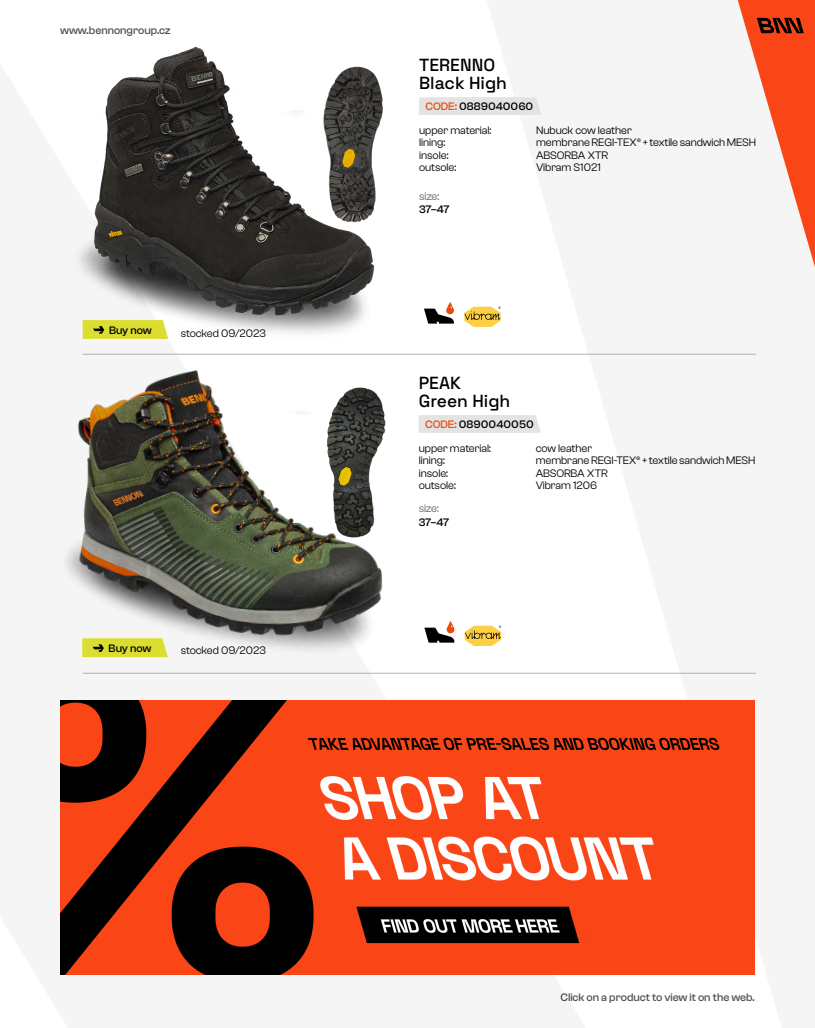
<style>
.page{position:relative;width:815px;height:1028px;background:#fff}
.page>*{position:absolute;margin:0;border:0;box-sizing:border-box;transform-origin:0 0}
.t1{font:500 17.5px/17.5px "Space Grotesk";color:#000}
.t2{font:11.25px "Clash Grotesk";letter-spacing:-.005em;color:#000}
.t3{font:500 11.25px "Clash Grotesk";letter-spacing:-.005em;color:#000}
.t4{font:11.25px "Clash Grotesk";letter-spacing:-.015em;color:#646363}
.s1{color:#e94e0f}
</style>
<div class="page">
<svg style="left:738px;top:0;width:77px;height:267px"></svg>
<img style="left:71px;top:46px;width:304px;height:288px">
<img style="left:63px;top:353px;width:342px;height:321px">
<div style="left:418px;top:415px;width:123px;height:18px;background:#e3e3e3"></div>
<hr style="left:83px;top:673px;width:673px;height:1px;background:#b3b2b2">
<svg style="left:77px;top:638px;width:91px;height:19px;background:#d8da43"></svg>
<div style="left:419px;top:97px;width:122px;height:18px;background:#e3e3e3"></div>
<img style="left:322px;top:65px;width:61px;height:159px">
<svg style="left:77px;top:320px;width:91px;height:19px;background:#d8da42"></svg>
<hr style="left:83px;top:354px;width:673px;height:1px;background:#b3b2b2">
<svg style="left:464px;top:306px;width:37px;height:21px"></svg>
<svg style="left:465px;top:625px;width:36px;height:21px"></svg>
<svg style="left:424px;top:302px;width:30px;height:21px"></svg>
<svg style="left:424px;top:621px;width:30px;height:21px"></svg>
<img style="left:61px;top:701px;width:694px;height:273px">
<img style="left:327px;top:384px;width:58px;height:158px">
<p class="t3" style="left:60px;top:24px;width:112px">www.bennongroup.cz</p>
<p class="t3" style="left:109px;top:323px;width:44px">Buy now</p>
<p class="t2" style="left:181px;top:327px;width:87px">stocked 09/2023</p>
<p class="t3" style="left:109px;top:642px;width:44px">Buy now</p>
<p class="t2" style="left:181px;top:644px;width:87px">stocked 09/2023</p>
<h1 class="t1" style="left:419px;top:55px;width:89px">TERENNO<br>Black High</h1>
<p class="t2" style="left:419px;top:124px;width:74px">upper material:</p>
<p class="t2" style="left:536px;top:124px;width:97px">Nubuck cow leather</p>
<p class="t2" style="left:419px;top:136px;width:28px">lining:</p>
<p class="t2" style="left:536px;top:136px;width:222px">membrane REGI-TEX® + textile sandwich MESH</p>
<p class="t2" style="left:419px;top:149px;width:31px">insole:</p>
<p class="t2" style="left:536px;top:149px;width:74px">ABSORBA XTR</p>
<p class="t2" style="left:419px;top:161px;width:39px">outsole:</p>
<p class="t2" style="left:536px;top:161px;width:66px">Vibram S1021</p>
<p class="t4" style="left:419px;top:190px;width:22px">size:</p>
<p class="t3" style="left:419px;top:203px;width:32px">37–47</p>
<p class="t3" style="left:426px;top:100px;width:109px"><span class="s1">CODE:</span> 0889040060</p>
<h1 class="t1" style="left:419px;top:373px;width:93px">PEAK<br>Green High</h1>
<p class="t2" style="left:419px;top:441px;width:74px">upper material:</p>
<p class="t2" style="left:536px;top:441px;width:58px">cow leather</p>
<p class="t2" style="left:419px;top:454px;width:28px">lining:</p>
<p class="t2" style="left:536px;top:454px;width:221px">membrane REGI-TEX® + textile sandwich MESH</p>
<p class="t2" style="left:419px;top:466px;width:31px">insole:</p>
<p class="t2" style="left:536px;top:466px;width:74px">ABSORBA XTR</p>
<p class="t2" style="left:419px;top:479px;width:39px">outsole:</p>
<p class="t2" style="left:536px;top:479px;width:63px">Vibram 1206</p>
<p class="t4" style="left:419px;top:502px;width:22px">size:</p>
<p class="t3" style="left:419px;top:516px;width:32px">37–47</p>
<p class="t3" style="left:425px;top:418px;width:110px"><span class="s1">CODE:</span> 0890040050</p>
<p class="t3" style="left:560px;top:990px;width:196px">Click on a product to view it on the web.</p>
</div>
